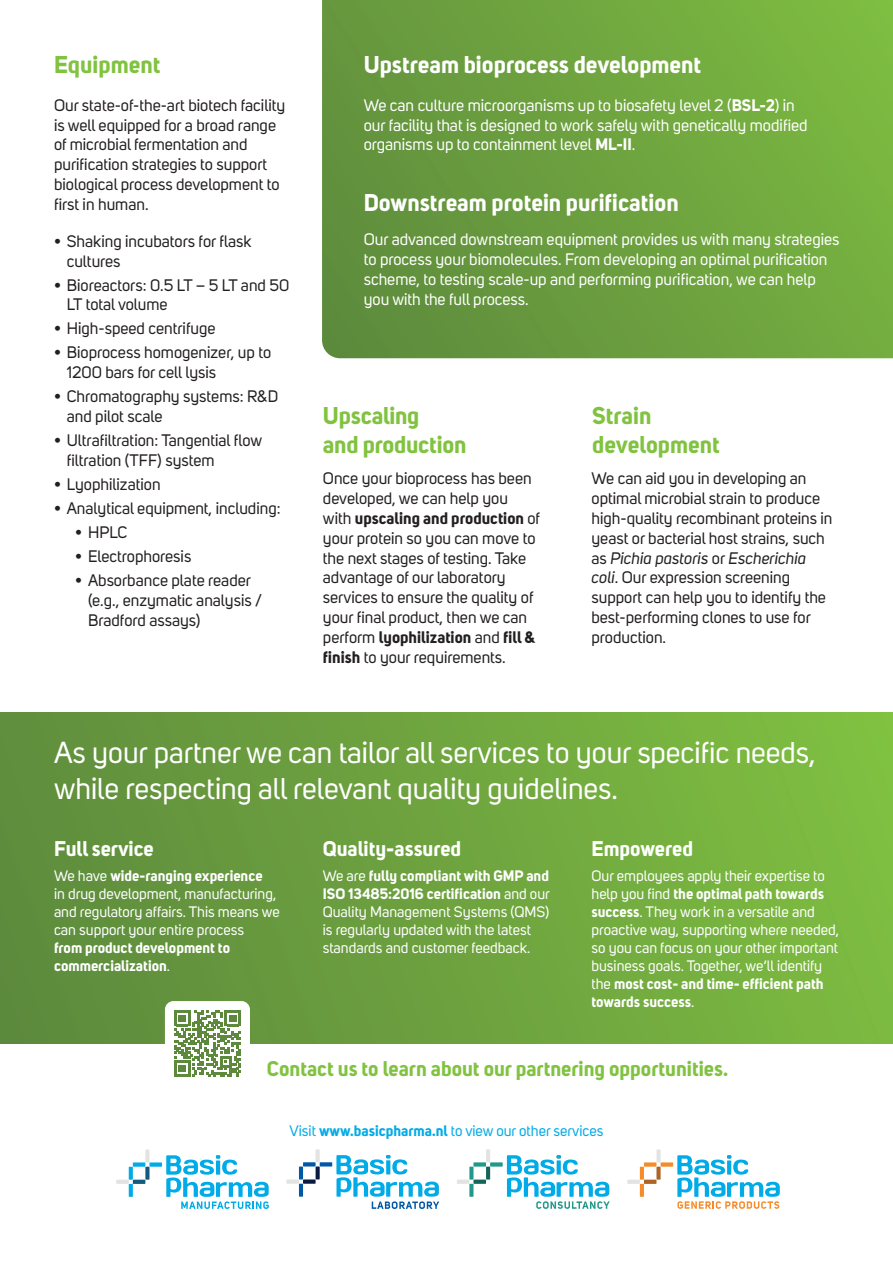
<style>
.page{position:relative;width:893px;height:1263px;background:#fff}
.page>*{position:absolute;margin:0;border:0;box-sizing:border-box;transform-origin:0 0}
.t1{font:30px/36px "Uni Sans";color:#fff}
.t2{font:700 24px "Uni Sans";color:#fff}
.t3{font:700 24px/28.8px "Uni Sans";letter-spacing:-.005em;color:#81c340}
.t4{font:700 21px "Uni Sans";color:#81c340}
.t5{font:700 21px "Uni Sans";color:#fff}
.t6{font:16.5px/19.8px "Uni Sans";color:#231f20}
.t7{font:16.5px/19.8px "Uni Sans";color:#fff}
.t8{font:15px/18px "Uni Sans";color:#fff}
.t9{font:700 15px "Uni Sans";color:#fff}
.t10{font:15px "Uni Sans";color:#00abe7}
.s1{font-weight:700}
.s2{font-style:italic}
.s3{font-weight:400}
</style>
<div class="page">
<svg style="left:322px;top:0;width:571px;height:358px;background:#6da23f"></svg>
<div style="left:0;top:712px;width:893px;height:331px;background:linear-gradient(to right,#5e8b3d,#7ebd41)"></div>
<svg style="left:116px;top:1149px;width:153px;height:60px"></svg>
<svg style="left:286px;top:1149px;width:153px;height:60px"></svg>
<div style="left:165px;top:1001px;width:85px;height:85px;background:#fff;border-radius:9px"></div>
<svg style="left:174px;top:1010px;width:67px;height:67px"></svg>
<svg style="left:457px;top:1149px;width:153px;height:60px"></svg>
<svg style="left:627px;top:1149px;width:153px;height:60px"></svg>
<h2 class="t3" style="left:54px;top:50px;width:108px">Equipment</h2>
<p class="t6" style="left:54px;top:95px;width:233px">Our state-of-the-art biotech facility is well equipped for a broad range of microbial fermentation and purification strategies to support biological process development to first in human.</p>
<p class="t6" style="left:67px;top:231px;width:186px;text-indent:-13px">• Shaking incubators for flask cultures</p>
<p class="t6" style="left:67px;top:275px;width:224px;text-indent:-13px">• Bioreactors: 0.5 LT – 5 LT and 50<br>LT total volume</p>
<p class="t6" style="left:54px;top:319px;width:163px">• High-speed centrifuge</p>
<p class="t6" style="left:67px;top:343px;width:206px;text-indent:-13px">• Bioprocess homogenizer, up to<br>1200 bars for cell lysis</p>
<p class="t6" style="left:67px;top:387px;width:213px;text-indent:-13px">• Chromatography systems: R&amp;D and pilot scale</p>
<p class="t6" style="left:67px;top:431px;width:197px;text-indent:-13px">• Ultrafiltration: Tangential flow filtration (TFF) system</p>
<p class="t6" style="left:54px;top:475px;width:108px">• Lyophilization</p>
<p class="t6" style="left:54px;top:499px;width:228px">• Analytical equipment, including:</p>
<p class="t6" style="left:75px;top:523px;width:54px">• HPLC</p>
<p class="t6" style="left:75px;top:547px;width:118px">• Electrophoresis</p>
<p class="t6" style="left:88px;top:571px;width:175px;text-indent:-13px">• Absorbance plate reader (e.g., enzymatic analysis /<br>Bradford assays)</p>
<h2 class="t2" style="left:364px;top:49px;width:339px">Upstream bioprocess development</h2>
<p class="t7" style="left:364px;top:95px;width:445px">We can culture microorganisms up to biosafety level 2 (<span class="s1">BSL-2</span>) in our facility that is designed to work safely with genetically modified organisms up to containment level <span class="s1">ML-II</span>.</p>
<h2 class="t2" style="left:364px;top:187px;width:316px">Downstream protein purification</h2>
<p class="t7" style="left:364px;top:230px;width:477px">Our advanced downstream equipment provides us with many strategies to process your biomolecules. From developing an optimal purification scheme, to testing scale-up and performing purification, we can help you with the full process.</p>
<h2 class="t3" style="left:323px;top:401px;width:145px">Upscaling<br>and production</h2>
<p class="t6" style="left:323px;top:469px;width:219px">Once your bioprocess has been developed, we can help you with <span class="s1">upscaling and production</span> of your protein so you can move to the next stages of testing. Take advantage of our laboratory services to ensure the quality of your final product, then we can perform <span class="s1">lyophilization</span> and <span class="s1">fill &amp; finish</span> to your requirements.</p>
<h2 class="t3" style="left:592px;top:401px;width:129px">Strain development</h2>
<p class="t6" style="left:591px;top:469px;width:242px">We can aid you in developing an optimal microbial strain to produce high-quality recombinant proteins in yeast or bacterial host strains, such as <span class="s2">Pichia pastoris</span> or <span class="s2">Escherichia coli</span>. Our expression screening support can help you to identify the best-performing clones to use for production.</p>
<p class="t1" style="left:54px;top:735px;width:763px">As your partner we can tailor all services to your specific needs, while respecting all relevant quality guidelines.</p>
<p class="t5" style="left:54px;top:835px;width:101px">Full service</p>
<p class="t5" style="left:323px;top:835px;width:140px">Quality-assured</p>
<p class="t5" style="left:591px;top:835px;width:103px">Empowered</p>
<p class="t9" style="left:54px;top:866px;width:210px"><span class="s3">We have</span> wide-ranging experience</p>
<p class="t8" style="left:54px;top:885px;width:227px">in drug development, manufacturing, and regulatory affairs. This means we can support your entire process</p>
<p class="t9" style="left:54px;top:938px;width:178px">from product development to</p>
<p class="t9" style="left:54px;top:956px;width:118px">commercialization<span class="s3">.</span></p>
<p class="t8" style="left:323px;top:867px;width:229px">We are <span class="s1">fully compliant with GMP and ISO 13485:2016 certification</span> and our Quality Management Systems (QMS) is regularly updated with the latest standards and customer feedback.</p>
<p class="t8" style="left:591px;top:867px;width:249px">Our employees apply their expertise to help you find <span class="s1">the optimal path towards success</span>. They work in a versatile and proactive way, supporting where needed, so you can focus on your other important business goals. Together, we’ll identify the <span class="s1">most cost- and time- efficient path towards success</span>.</p>
<p class="t4" style="left:267px;top:1056px;width:463px">Contact us to learn about our partnering opportunities.</p>
<p class="t10" style="left:290px;top:1122px;width:315px">Visit <span class="s1">www.basicpharma.nl</span> to view our other services</p>
</div>
